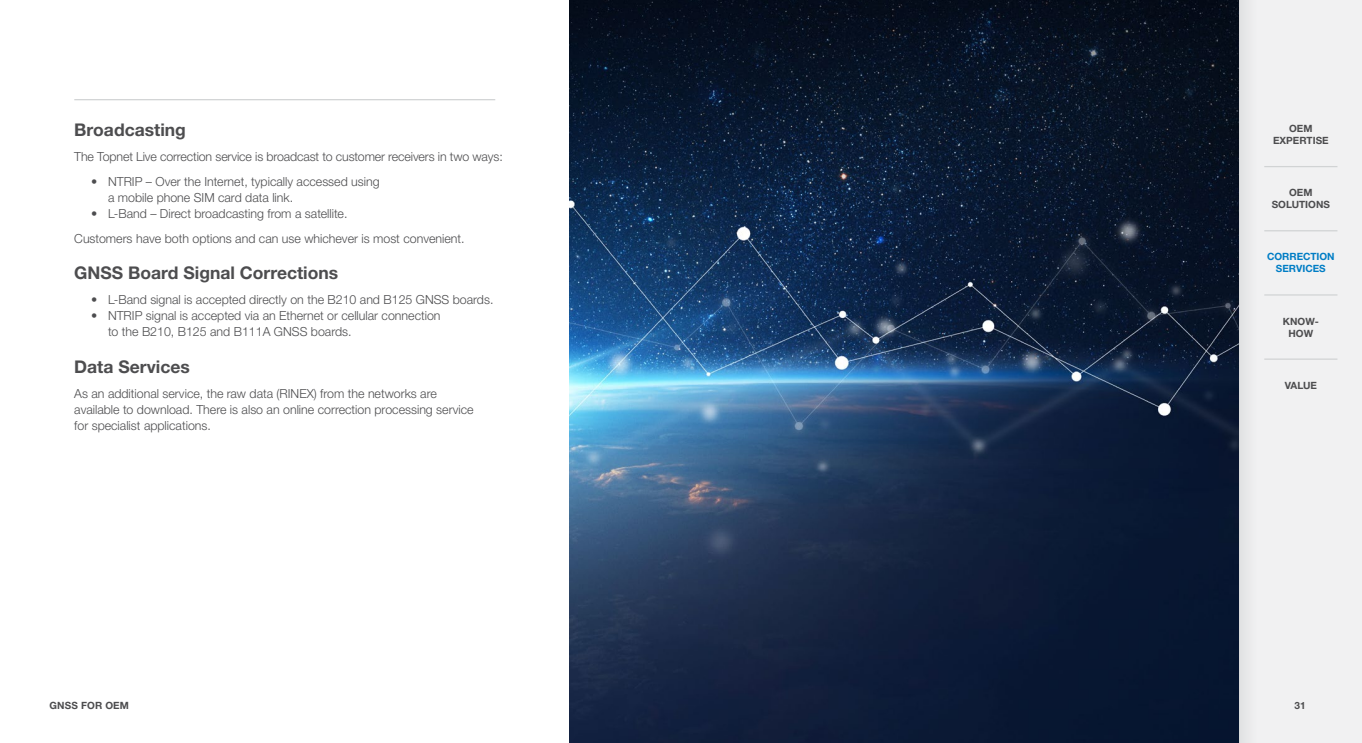
<style>
.page{position:relative;width:1362px;height:743px;background:#fff}
.page>*{position:absolute;margin:0;border:0;box-sizing:border-box;transform-origin:0 0}
.t1{font:700 17.5px "Helvetica Neue LTW1 G";color:#4d4d4f}
.t2{font:300 12.5px/16.2px "Helvetica Neue LTW1 G";color:#4d4d4f}
.t3{font:700 10px/12px "Helvetica Neue LTW1 G";color:#4d4d4f;text-align:center}
.t4{font:700 10px/12px "Helvetica Neue LTW1 G";color:#007dc5;text-align:center}
</style>
<div class="page">
<div style="left:1238px;top:0;width:123px;height:742px;background:#f1f1f2"></div>
<hr style="left:1238px;top:0;width:1px;height:742px;background:#d1d3d4">
<div style="left:1239px;top:0;width:19px;height:742px;background:#e9e9ea"></div>
<img style="left:569px;top:0;width:669px;height:742px">
<hr style="left:74px;top:99px;width:421px;height:1px;background:#d1d3d4">
<hr style="left:1264px;top:166px;width:73px;height:1px;background:#d1d3d4">
<hr style="left:1264px;top:230px;width:73px;height:1px;background:#d1d3d4">
<hr style="left:1264px;top:294px;width:73px;height:1px;background:#d1d3d4">
<hr style="left:1264px;top:358px;width:73px;height:2px;background:#d1d3d4">
<h1 class="t1" style="left:74px;top:119px;width:113px">Broadcasting</h1>
<p class="t2" style="left:74px;top:149px;width:430px">The Topnet Live correction service is broadcast to customer receivers in two ways:</p>
<p class="t2" style="left:108px;top:173px;width:273px;text-indent:-17px">• NTRIP – Over the Internet, typically accessed using a mobile phone SIM card data link.</p>
<p class="t2" style="left:74px;top:201px;width:392px;line-height:24.4px;text-indent:17px">• L-Band – Direct broadcasting from a satellite.<br>Customers have both options and can use whichever is most convenient.</p>
<h1 class="t1" style="left:74px;top:262px;width:265px">GNSS Board Signal Corrections</h1>
<p class="t2" style="left:91px;top:291px;width:404px">• L-Band signal is accepted directly on the B210 and B125 GNSS boards.</p>
<p class="t2" style="left:108px;top:307px;width:334px;text-indent:-17px">• NTRIP signal is accepted via an Ethernet or cellular connection to the B210, B125 and B111A GNSS boards.</p>
<h1 class="t1" style="left:74px;top:355px;width:117px">Data Services</h1>
<p class="t2" style="left:74px;top:385px;width:401px">As an additional service, the raw data (RINEX) from the networks are available to download. There is also an online correction processing service for specialist applications.</p>
<p class="t3" style="left:49px;top:699px;width:81px">GNSS FOR OEM</p>
<p class="t3" style="left:1272px;top:122px;width:57px">OEM<br>EXPERTISE</p>
<p class="t3" style="left:1271px;top:187px;width:60px">OEM<br>SOLUTIONS</p>
<p class="t4" style="left:1266px;top:251px;width:69px">CORRECTION<br>SERVICES</p>
<p class="t3" style="left:1282px;top:315px;width:37px">KNOW-<br>HOW</p>
<p class="t3" style="left:1284px;top:379px;width:34px">VALUE</p>
<p class="t3" style="left:1294px;top:699px;width:13px">31</p>
</div>
